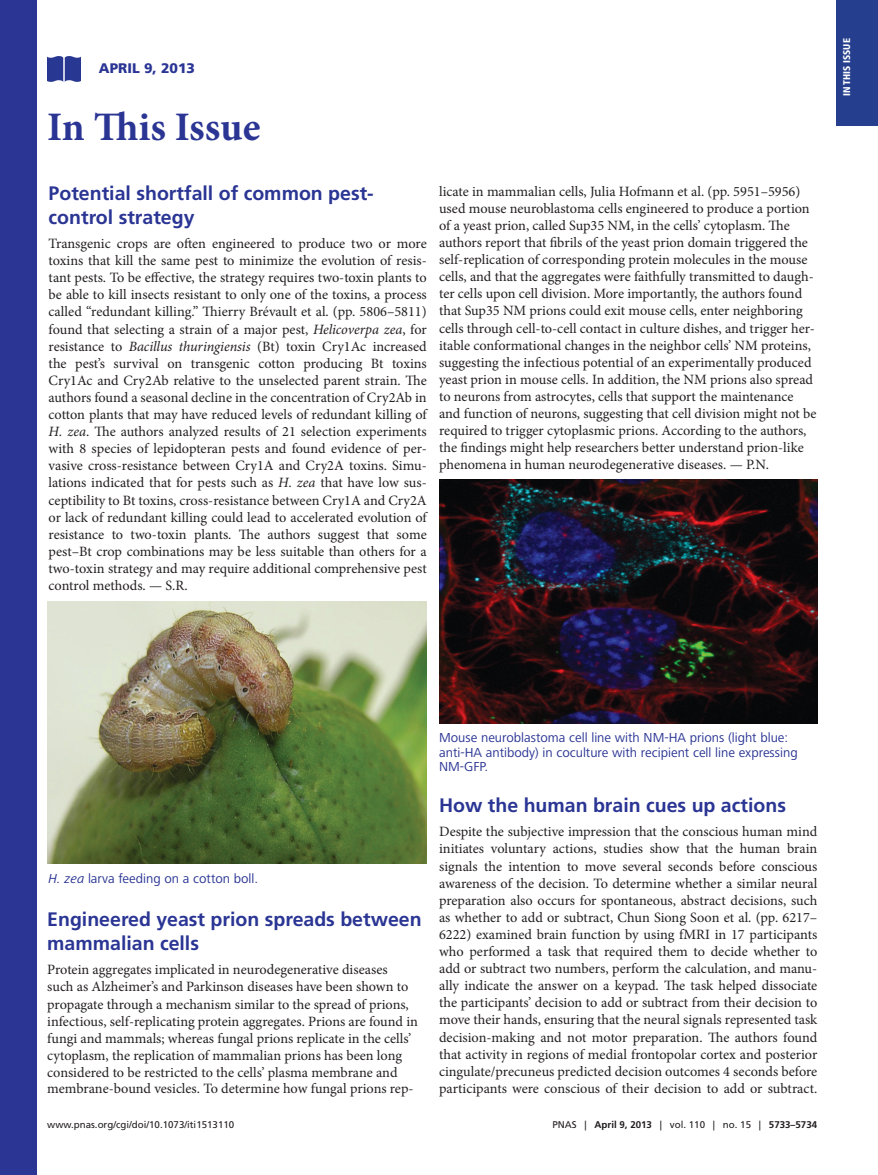
<style>
.page{position:relative;width:878px;height:1175px;background:#fff}
.page>*{position:absolute;margin:0;border:0;box-sizing:border-box;transform-origin:0 0}
.t1{font:700 40.5px "Minion Pro";color:#2a3594}
.t2{font:700 19.5px/24px "Frutiger LT Std";color:#2a3594}
.t3{font:14.25px/17.1px "Minion Pro";color:#231f20;text-align:justify}
.t4{font:900 13.8px "Frutiger LT Std";color:#2a3594}
.t5{font:13.5px/14.2px "Frutiger Next LT";color:#2a3594}
.t6{font:9.75px "Frutiger LT Std";color:#231f20}
.t7{font:900 9.75px "Frutiger LT Std";color:#fff}
.t8{font:900 condensed 9.75px "Frutiger LT Std";color:#fff}
.s1{font-style:italic}
.s2{font-weight:700}
</style>
<div class="page">
<div style="left:0;top:0;width:36px;height:1174px;background:#2a3594"></div>
<div style="left:836px;top:0;width:42px;height:125px;background:#253f8e"></div>
<img style="left:47px;top:56px;width:34px;height:25px">
<img style="left:47px;top:601px;width:380px;height:262px">
<img style="left:439px;top:479px;width:378px;height:244px">
<p class="t4" style="left:99px;top:59px;width:98px">APRIL 9, 2013</p>
<h1 class="t1" style="left:47px;top:99px;width:215px">In This Issue</h1>
<h2 class="t2" style="left:49px;top:181px;width:327px">Potential shortfall of common pest&shy;control strategy</h2>
<p class="t3" style="left:49px;top:235px;width:380px">Transgenic crops are often engineered to produce two or more toxins that kill the same pest to minimize the evolution of resis&shy;tant pests. To be effective, the strategy requires two-toxin plants to be able to kill insects resistant to only one of the toxins, a process called “redundant killing.” Thierry Brévault et al. (pp. 5806–5811) found that selecting a strain of a major pest, <span class="s1">Helicoverpa zea</span>, for resistance to <span class="s1">Bacillus thuringiensis</span> (Bt) toxin Cry1Ac increased the pest’s survival on transgenic cotton producing Bt toxins Cry1Ac and Cry2Ab relative to the unselected parent strain. The authors found a seasonal decline in the concentration of Cry2Ab in cotton plants that may have reduced levels of redundant killing of <span class="s1">H. zea</span>. The authors analyzed results of 21 selection experiments with 8 species of lepidopteran pests and found evidence of per&shy;vasive cross-resistance between Cry1A and Cry2A toxins. Simu&shy;lations indicated that for pests such as <span class="s1">H. zea</span> that have low sus&shy;ceptibility to Bt toxins, cross-resistance between Cry1A and Cry2A or lack of redundant killing could lead to accelerated evolution of resistance to two-toxin plants. The authors suggest that some pest–Bt crop combinations may be less suitable than others for a two-toxin strategy and may require additional comprehensive pest control methods. — S.R.</p>
<p class="t3" style="left:439px;top:183px;width:379px;text-align:left">licate in mammalian cells, Julia Hofmann et al. (pp. 5951–5956) used mouse neuroblastoma cells engineered to produce a portion of a yeast prion, called Sup35 NM, in the cells’ cytoplasm. The authors report that fibrils of the yeast prion domain triggered the self-replication of corresponding protein molecules in the mouse cells, and that the aggregates were faithfully transmitted to daugh&shy;ter cells upon cell division. More importantly, the authors found that Sup35 NM prions could exit mouse cells, enter neighboring cells through cell-to-cell contact in culture dishes, and trigger her&shy;itable conformational changes in the neighbor cells’ NM proteins, suggesting the infectious potential of an experimentally produced yeast prion in mouse cells. In addition, the NM prions also spread to neurons from astrocytes, cells that support the maintenance and function of neurons, suggesting that cell division might not be required to trigger cytoplasmic prions. According to the authors, the findings might help researchers better understand prion-like phenomena in human neurodegenerative diseases. — P.N.</p>
<p class="t7" style="left:840px;top:94px;width:68px;rotate:-90deg">IN THIS ISSUE</p>
<p class="t8" style="left:840px;top:96px;width:59px;rotate:-90deg">IN THIS ISSUE</p>
<p class="t7" style="left:840px;top:103px;width:49px;rotate:-90deg">IN THIS IS</p>
<p class="t5" style="left:49px;top:871px;width:211px"><span class="s1">H. zea</span> larva feeding on a cotton boll.</p>
<h2 class="t2" style="left:47px;top:907px;width:376px">Engineered yeast prion spreads between mammalian cells</h2>
<p class="t3" style="left:47px;top:961px;width:372px;text-align:left">Protein aggregates implicated in neurodegenerative diseases<br>such as Alzheimer’s and Parkinson diseases have been shown to propagate through a mechanism similar to the spread of prions, infectious, self-replicating protein aggregates. Prions are found in fungi and mammals; whereas fungal prions replicate in the cells’ cytoplasm, the replication of mammalian prions has been long considered to be restricted to the cells’ plasma membrane and</p>
<p class="t3" style="left:47px;top:1079px;width:368px">membrane-bound vesicles. To determine how fungal prions rep-</p>
<p class="t5" style="left:439px;top:731px;width:360px">Mouse neuroblastoma cell line with NM-HA prions (light blue: anti-HA antibody) in coculture with recipient cell line expressing<br>NM-GFP.</p>
<h2 class="t2" style="left:439px;top:793px;width:348px">How the human brain cues up actions</h2>
<p class="t3" style="left:439px;top:823px;width:380px">Despite the subjective impression that the conscious human mind initiates voluntary actions, studies show that the human brain signals the intention to move several seconds before conscious awareness of the decision. To determine whether a similar neural preparation also occurs for spontaneous, abstract decisions, such as whether to add or subtract, Chun Siong Soon et al. (pp. 6217– 6222) examined brain function by using fMRI in 17 participants who performed a task that required them to decide whether to add or subtract two numbers, perform the calculation, and manu&shy;ally indicate the answer on a keypad. The task helped dissociate the participants’ decision to add or subtract from their decision to move their hands, ensuring that the neural signals represented task decision-making and not motor preparation. The authors found that activity in regions of medial frontopolar cortex and posterior cingulate/precuneus predicted decision outcomes 4 seconds before participants were conscious of their decision to add or subtract.</p>
<p class="t6" style="left:47px;top:1119px;width:188px">www.pnas.org/cgi/doi/10.1073/iti1513110</p>
<p class="t6" style="left:552px;top:1119px;width:266px">PNAS | <span class="s2">April 9, 2013</span> | vol. 110 | no. 15 | <span class="s2">5733–5734</span></p>
</div>
